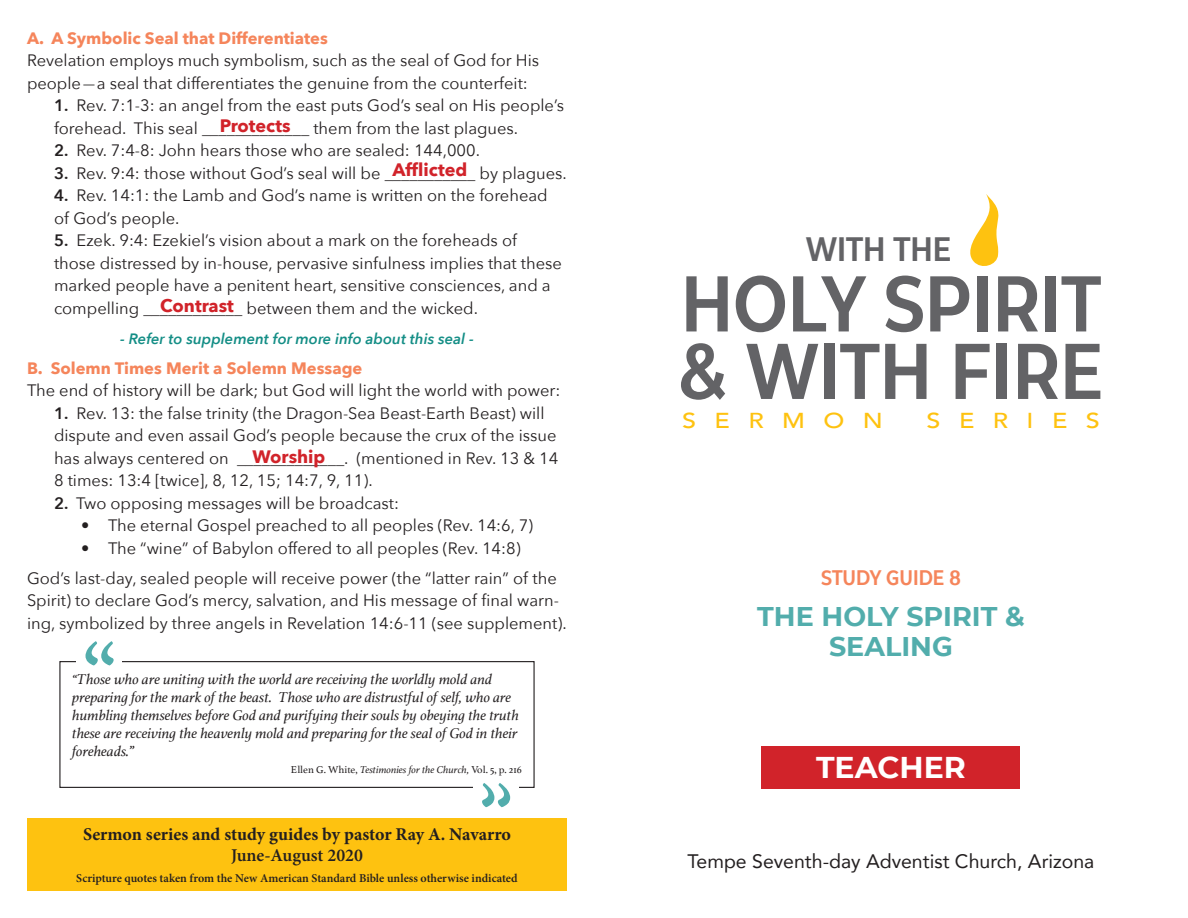
<style>
.page{position:relative;width:1188px;height:918px;background:#fff}
.page>*{position:absolute;margin:0;border:0;box-sizing:border-box;transform-origin:0 0}
.t1{font:99px "Athelas";color:#52adac}
.t2{font:600 condensed 78.75px "CMG Sans";color:#636366}
.t3{font:600 condensed 33.75px "CMG Sans";color:#636366}
.t4{font:30px "CMG Sans Bold CAPS";color:#fff}
.t5{font:27px "CMG Sans Bold CAPS";color:#52adac}
.t6{font:500 21.6px "Avenir";letter-spacing:.73em;color:#fec210;scale:1.17 1}
.t7{font:600 condensed 21px "CMG Sans";color:#f5855b}
.t8{font:19.5px "Avenir";color:#231f20}
.t9{font:700 18px "Minion Pro";color:#231f20}
.t10{font:700 18px "Avenir Next";color:#d1232a}
.t11{font:600 18px "Minion Pro";color:#231f20}
.t12{font:16.5px/22.5px "Avenir Next";color:#231f20}
.t13{font:700 16.5px "Avenir Next";color:#f5855b}
.t14{font:italic 15px/18px "Athelas";color:#231f20}
.t15{font:italic 600 15px "Avenir Next";color:#148e86}
.t16{font:600 12px "Minion Pro";color:#231f20}
.t17{font:10.5px "Athelas";color:#231f20}
.s1{font-weight:600}
.s2{font-size:13.5px}
.s3{font-style:italic}
</style>
<div class="page">
<svg style="left:970px;top:194px;width:29px;height:72px"></svg>
<div style="left:27px;top:819px;width:540px;height:72px;background:#fec210"></div>
<div style="left:762px;top:746px;width:258px;height:43px;background:#d1232a"></div>
<div style="left:59px;top:661px;width:476px;height:127px;border:1px solid #231f20"></div>
<div style="left:473px;top:782px;width:46px;height:12px;background:#fff"></div>
<div style="left:76px;top:656px;width:46px;height:11px;background:#fff"></div>
<p class="t13" style="left:27px;top:23px;width:302px">A. A Symbolic Seal that Differentiates</p>
<p class="t12" style="left:27px;top:48px;width:514px">Revelation employs much symbolism, such as the seal of God for His people-a seal that differentiates the genuine from the counterfeit:</p>
<p class="t12" style="left:54px;top:93px;width:512px"><span class="s1">1.</span> Rev. 7:1-3: an angel from the east puts God’s seal on His people’s forehead. This seal _____________ them from the last plagues.</p>
<p class="t12" style="left:54px;top:138px;width:428px"><span class="s1">2.</span> Rev. 7:4-8: John hears those who are sealed: 144,000.</p>
<p class="t12" style="left:54px;top:161px;width:514px"><span class="s1">3.</span> Rev. 9:4: those without God’s seal will be ___________ by plagues.</p>
<p class="t12" style="left:54px;top:183px;width:495px"><span class="s1">4.</span> Rev. 14:1: the Lamb and God’s name is written on the forehead of God’s people.</p>
<p class="t12" style="left:54px;top:228px;width:465px"><span class="s1">5.</span> Ezek. 9:4: Ezekiel’s vision about a mark on the foreheads of</p>
<p class="t12" style="left:54px;top:251px;width:509px">those distressed by in-house, pervasive sinfulness implies that these marked people have a penitent heart, sensitive consciences, and a compelling ____________ between them and the wicked.</p>
<p class="t15" style="left:120px;top:325px;width:355px">- Refer to supplement for more info about this seal -</p>
<p class="t13" style="left:27px;top:353px;width:337px">B. Solemn Times Merit a Solemn Message</p>
<p class="t12" style="left:27px;top:378px;width:535px">The end of history will be dark; but God will light the world with power:</p>
<p class="t12" style="left:54px;top:401px;width:506px"><span class="s1">1.</span> Rev. 13: the false trinity (the Dragon-Sea Beast-Earth Beast) will dispute and even assail God’s people because the crux of the issue has always centered on _____________. (mentioned in Rev. 13 &amp; 14<br>8 times: 13:4 [twice], 8, 12, 15; 14:7, 9, 11).</p>
<p class="t12" style="left:54px;top:491px;width:347px"><span class="s1">2.</span> Two opposing messages will be broadcast:</p>
<p class="t12" style="left:81px;top:513px;width:454px">• The eternal Gospel preached to all peoples (Rev. 14:6, 7)</p>
<p class="t12" style="left:81px;top:536px;width:441px">• The “wine” of Babylon offered to all peoples (Rev. 14:8)</p>
<p class="t12" style="left:27px;top:566px;width:541px">God’s last-day, sealed people will receive power (the “latter rain” of the<br>Spirit) to declare God’s mercy, salvation, and His message of final warn&shy;ing, symbolized by three angels in Revelation 14:6-11 (see supplement).</p>
<p class="t10" style="left:220px;top:110px;width:72px">Protects</p>
<p class="t10" style="left:393px;top:155px;width:76px">Afflicted</p>
<p class="t10" style="left:160px;top:290px;width:75px">Contrast</p>
<p class="t10" style="left:252px;top:441px;width:75px">Worship</p>
<p class="t1" style="left:80px;top:598px;width:39px">“</p>
<p class="t14" style="left:72px;top:670px;width:448px"><span class="s2">“</span>Those who are uniting with the world are receiving the worldly mold and preparing for the mark of the beast. Those who are distrustful of self, who are humbling themselves before God and purifying their souls by obeying the truth these are receiving the heavenly mold and preparing for the seal of God in their foreheads.”</p>
<p class="t17" style="left:291px;top:761px;width:232px">Ellen G. White, <span class="s3">Testimonies for the Church,</span> Vol. 5, p. 216</p>
<p class="t9" style="left:83px;top:821px;width:429px">Sermon series and study guides by pastor Ray A. Navarro</p>
<p class="t11" style="left:231px;top:843px;width:133px">June-August 2020</p>
<p class="t16" style="left:76px;top:870px;width:443px">Scripture quotes taken from the New American Standard Bible unless otherwise indicated</p>
<p class="t3" style="left:805px;top:228px;width:148px">WITH THE</p>
<p class="t2" style="left:681px;top:254px;width:422px">HOLY SPIRIT</p>
<p class="t2" style="left:679px;top:321px;width:426px">&amp; WITH FIRE</p>
<p class="t6" style="left:682px;top:402px;width:173px">SERMON</p>
<p class="t6" style="left:927px;top:402px;width:150px">SERIES</p>
<p class="t7" style="left:821px;top:564px;width:141px">STUDY GUIDE 8</p>
<p class="t5" style="left:757px;top:597px;width:269px">THE HOLY SPIRIT &amp;</p>
<p class="t5" style="left:829px;top:627px;width:125px">SEALI NG</p>
<p class="t4" style="left:816px;top:746px;width:106px">TEACHER</p>
<p class="t8" style="left:688px;top:845px;width:408px">Tempe Seventh-day Adventist Church, Arizona</p>
</div>
